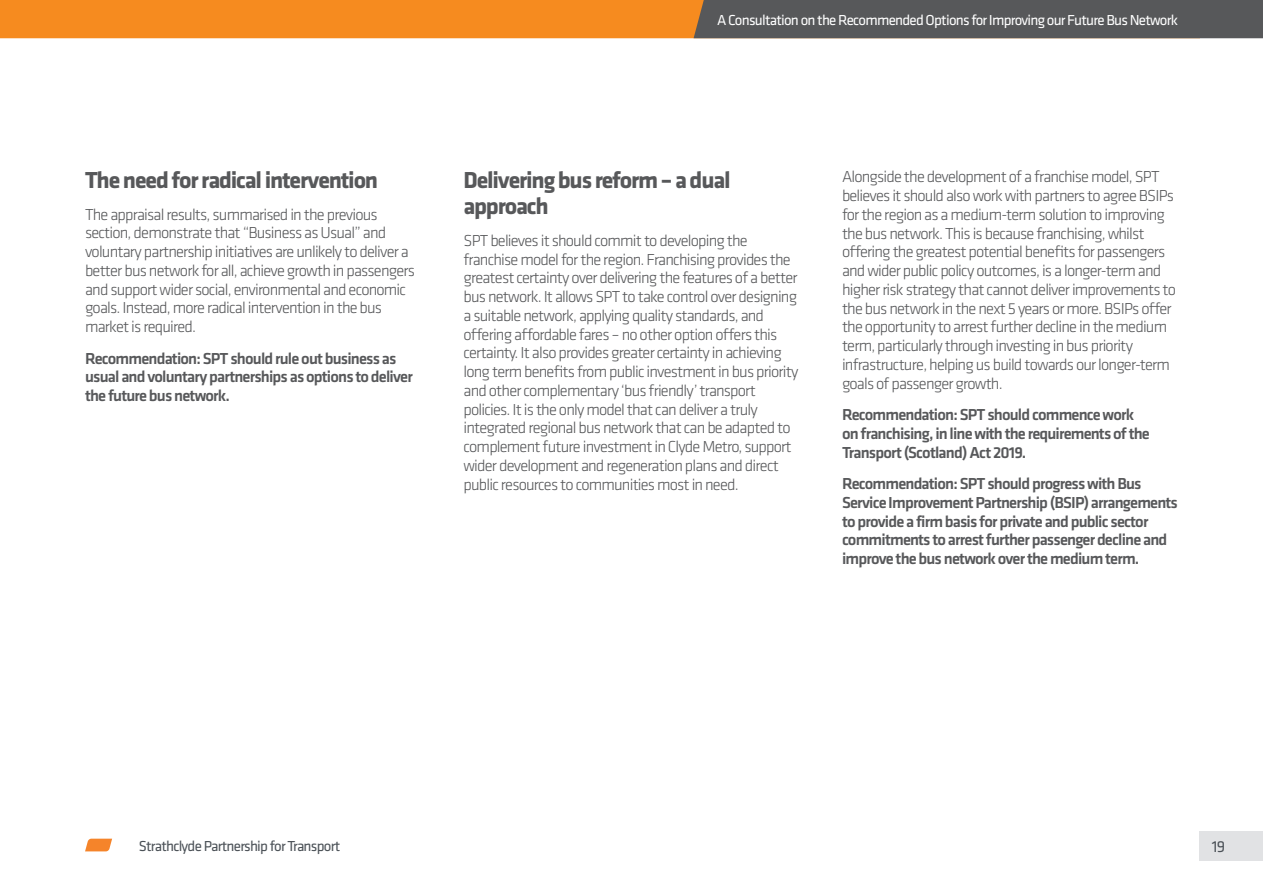
<style>
.page{position:relative;width:1263px;height:893px;background:#fff}
.page>*{position:absolute;margin:0;border:0;box-sizing:border-box;transform-origin:0 0}
.t1{font:700 24px/26.2px "Klavika";letter-spacing:-.05em;color:#57585a}
.t2{font:300 16.5px/18.8px "Klavika";letter-spacing:-.05em;color:#57585a}
.t3{font:500 16.5px/18.8px "Klavika";letter-spacing:-.05em;color:#57585a}
.t4{font:16.5px "Klavika";color:#4b5157}
.t5{font:15px "Klavika";letter-spacing:-.05em;color:#fff}
.t6{font:15px "Klavika";letter-spacing:-.05em;color:#4b5157}
</style>
<div class="page">
<div style="left:0;top:0;width:693px;height:38px;background:#f68b1f"></div>
<div style="left:693px;top:0;width:570px;height:38px;background:#57585a"></div>
<div style="left:1199px;top:831px;width:64px;height:30px;background:#e1e2e4"></div>
<svg style="left:85px;top:839px;width:27px;height:12px"></svg>
<p class="t5" style="left:717px;top:10px;width:462px">A Consultation on the Recommended Options for Improving our Future Bus Network</p>
<h1 class="t1" style="left:85px;top:166px;width:295px">The need for radical intervention</h1>
<p class="t2" style="left:85px;top:205px;width:331px">The appraisal results, summarised in the previous section, demonstrate that “Business as Usual” and voluntary partnership initiatives are unlikely to deliver a better bus network for all, achieve growth in passengers and support wider social, environmental and economic goals. Instead, more radical intervention in the bus market is required.</p>
<p class="t3" style="left:85px;top:348px;width:329px">Recommendation: SPT should rule out business as usual and voluntary partnerships as options to deliver the future bus network.</p>
<h1 class="t1" style="left:463px;top:166px;width:269px">Delivering bus reform – a dual approach</h1>
<p class="t2" style="left:463px;top:231px;width:336px">SPT believes it should commit to developing the franchise model for the region. Franchising provides the greatest certainty over delivering the features of a better bus network. It allows SPT to take control over designing a suitable network, applying quality standards, and offering affordable fares – no other option offers this certainty. It also provides greater certainty in achieving long term benefits from public investment in bus priority and other complementary ‘bus friendly’ transport policies. It is the only model that can deliver a truly integrated regional bus network that can be adapted to complement future investment in Clyde Metro, support wider development and regeneration plans and direct public resources to communities most in need.</p>
<p class="t2" style="left:842px;top:167px;width:335px">Alongside the development of a franchise model, SPT believes it should also work with partners to agree BSIPs for the region as a medium-term solution to improving the bus network. This is because franchising, whilst offering the greatest potential benefits for passengers and wider public policy outcomes, is a longer-term and higher risk strategy that cannot deliver improvements to the bus network in the next 5 years or more. BSIPs offer the opportunity to arrest further decline in the medium term, particularly through investing in bus priority infrastructure, helping us build towards our longer-term goals of passenger growth.</p>
<p class="t3" style="left:842px;top:405px;width:309px">Recommendation: SPT should commence work on franchising, in line with the requirements of the<br>Transport (Scotland) Act 2019.</p>
<p class="t3" style="left:842px;top:474px;width:337px">Recommendation: SPT should progress with Bus Service Improvement Partnership (BSIP) arrangements to provide a firm basis for private and public sector commitments to arrest further passenger decline and improve the bus network over the medium term.</p>
<p class="t6" style="left:139px;top:836px;width:203px">Strathclyde Partnership for Transport</p>
<p class="t4" style="left:1212px;top:835px;width:15px">19</p>
</div>
